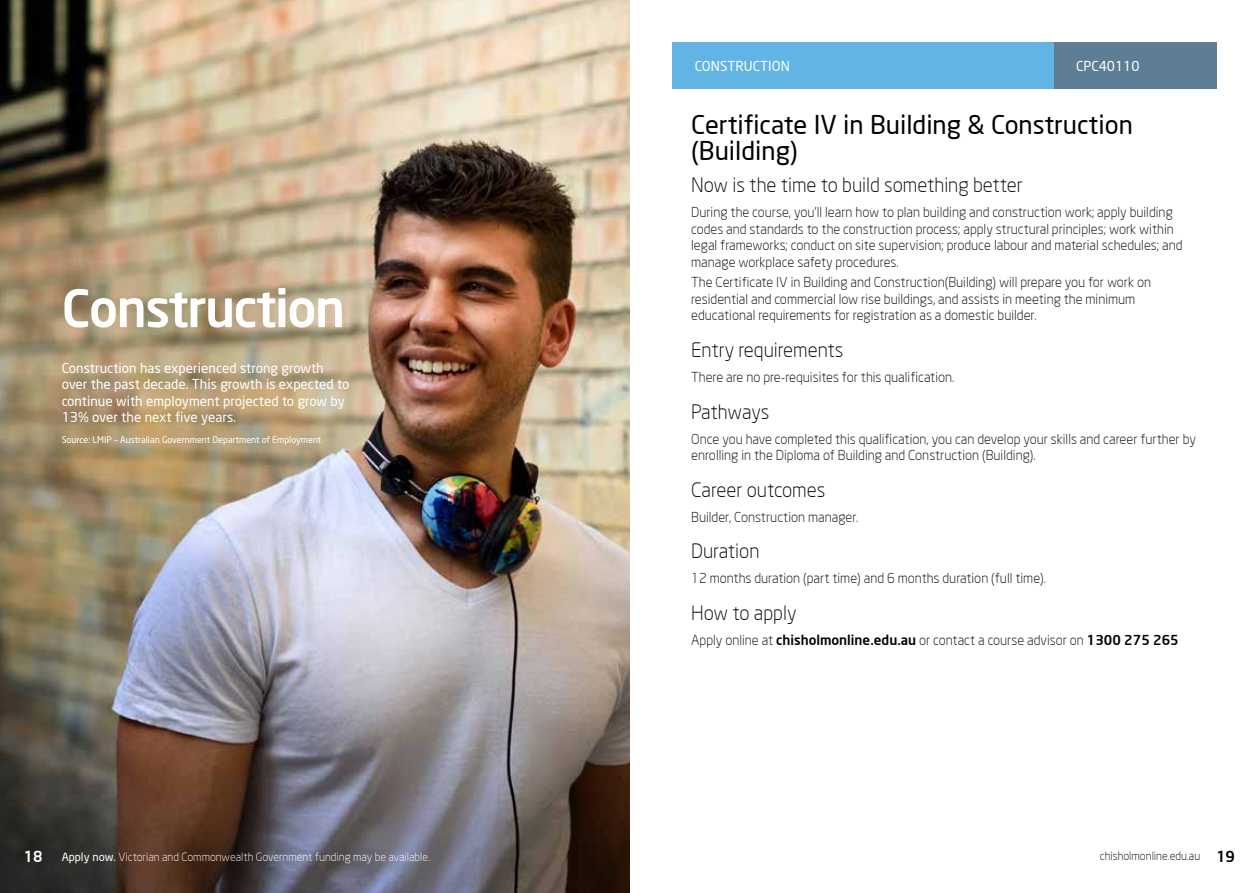
<style>
.page{position:relative;width:1259px;height:893px;background:#fff}
.page>*{position:absolute;margin:0;border:0;box-sizing:border-box;transform-origin:0 0}
.t1{font:500 51px "Neo Sans";letter-spacing:-.03em;color:#fff}
.t2{font:25.5px/25.5px "Neo Sans";color:#000}
.t3{font:300 19.5px "Neo Sans";color:#000}
.t4{font:500 15px "Neo Sans";color:#fff}
.t5{font:300 13.5px/16.5px "Neo Sans";color:#000}
.t6{font:13.5px/16.5px "Neo Sans";color:#fff}
.t7{font:300 11.25px "Neo Sans";color:#fff}
.t8{font:300 11.25px "Neo Sans";color:#000}
.t9{font:9px "Neo Sans";color:#fff}
.s1{font-weight:400}
.s2{font-weight:500}
.s3{font-weight:500;font-size:15px}
</style>
<div class="page">
<img style="left:0;top:0;width:629px;height:893px">
<div style="left:672px;top:43px;width:544px;height:46px;background:#61b4e4"></div>
<div style="left:1054px;top:43px;width:162px;height:46px;background:#5d7e95"></div>
<h1 class="t1" style="left:62px;top:276px;width:285px">Construction</h1>
<p class="t6" style="left:62px;top:359px;width:289px">Construction has experienced strong growth over the past decade. This growth is expected to continue with employment projected to grow by 13% over the next five years.</p>
<p class="t9" style="left:62px;top:434px;width:261px">Source: LMIP – Australian Government Department of Employment</p>
<p class="t4" style="left:24px;top:847px;width:20px">18</p>
<p class="t7" style="left:62px;top:850px;width:370px"><span class="s1">Apply now.</span> Victorian and Commonwealth Government funding may be available.</p>
<p class="t6" style="left:695px;top:58px;width:96px">CONSTRUCTION</p>
<p class="t6" style="left:1076px;top:58px;width:65px">CPC40110</p>
<h2 class="t2" style="left:691px;top:112px;width:443px">Certificate IV in Building &amp; Construction (Building)</h2>
<h3 class="t3" style="left:691px;top:173px;width:333px">Now is the time to build something better</h3>
<p class="t5" style="left:691px;top:204px;width:493px">During the course, you’ll learn how to plan building and construction work; apply building codes and standards to the construction process; apply structural principles; work within legal frameworks; conduct on site supervision; produce labour and material schedules; and manage workplace safety procedures.</p>
<p class="t5" style="left:691px;top:274px;width:461px">The Certificate IV in Building and Construction(Building) will prepare you for work on residential and commercial low rise buildings, and assists in meeting the minimum educational requirements for registration as a domestic builder.</p>
<h3 class="t3" style="left:691px;top:338px;width:154px">Entry requirements</h3>
<p class="t5" style="left:691px;top:369px;width:265px">There are no pre-requisites for this qualification.</p>
<h3 class="t3" style="left:691px;top:400px;width:80px">Pathways</h3>
<p class="t5" style="left:691px;top:430px;width:506px">Once you have completed this qualification, you can develop your skills and career further by enrolling in the Diploma of Building and Construction (Building).</p>
<h3 class="t3" style="left:691px;top:478px;width:136px">Career outcomes</h3>
<p class="t5" style="left:691px;top:508px;width:169px">Builder, Construction manager.</p>
<h3 class="t3" style="left:691px;top:539px;width:70px">Duration</h3>
<p class="t5" style="left:691px;top:570px;width:356px">12 months duration (part time) and 6 months duration (full time).</p>
<h3 class="t3" style="left:691px;top:601px;width:107px">How to apply</h3>
<p class="t5" style="left:691px;top:631px;width:489px">Apply online at <span class="s2">chisholmonline.edu.au</span> or contact a course advisor on <span class="s2">1300 275 265</span></p>
<p class="t8" style="left:1099px;top:849px;width:137px">chisholmonline.edu.au <span class="s3">19</span></p>
</div>
